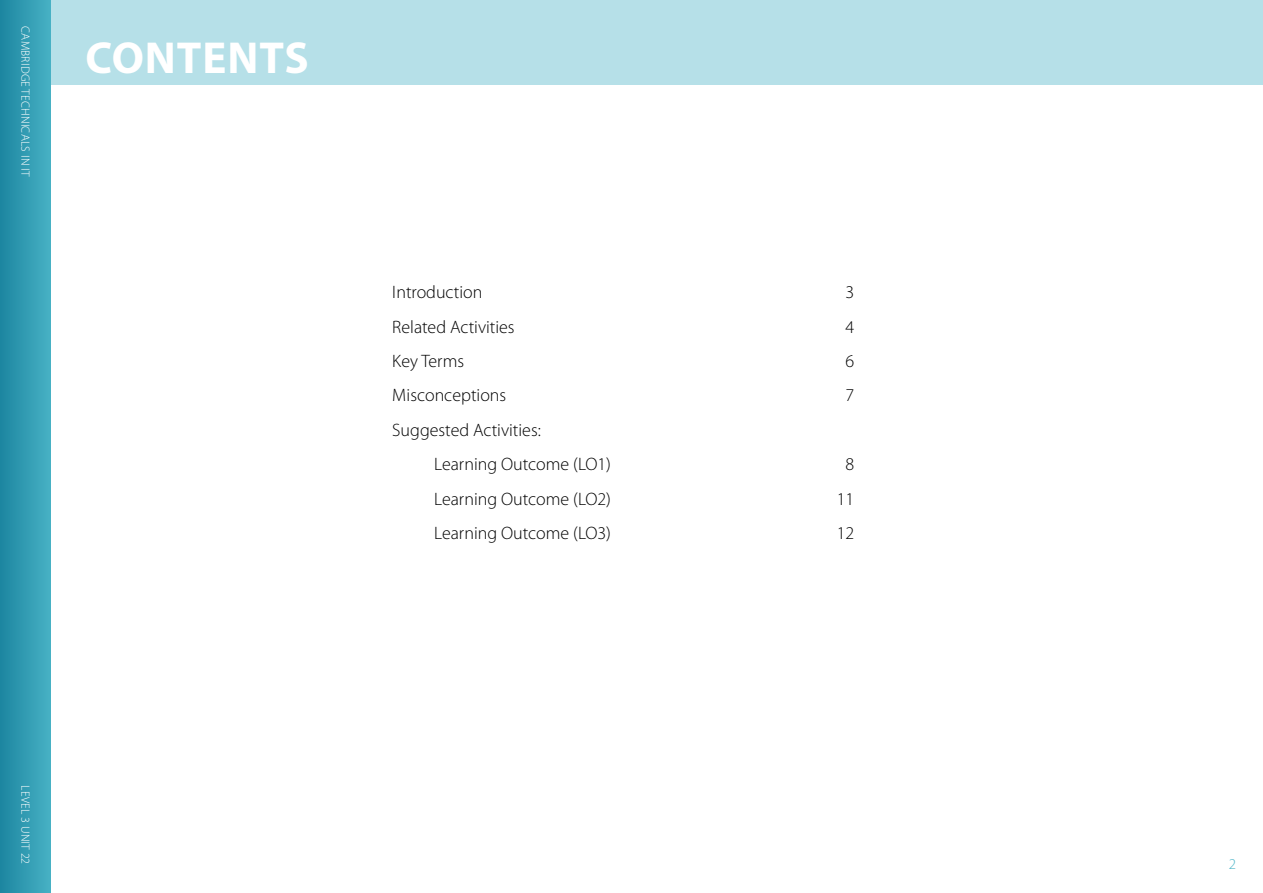
<style>
.page{position:relative;width:1263px;height:893px;background:#fff}
.page>*{position:absolute;margin:0;border:0;box-sizing:border-box;transform-origin:0 0}
.t1{font:700 45px "Myriad Pro";letter-spacing:.02em;color:#fff}
.Contents_1{font:300 18px "Myriad Pro";color:#000}
.Contents_2{font:300 18px "Myriad Pro";color:#000}
.Body_10pt{font:300 15px "Myriad Pro";color:#49b3c6}
.t2{font:300 12px "Myriad Pro";letter-spacing:.02em;color:#fff}
</style>
<div class="page">
<div style="left:0;top:0;width:51px;height:893px;background:linear-gradient(to right,#1c86a0,#47b1c4)"></div>
<div style="left:51px;top:0;width:1212px;height:85px;background:#b6e0e8"></div>
<p class="t2" style="left:32px;top:26px;width:152px;rotate:90deg">CAMBRIDGE TECHNICALS IN IT</p>
<p class="t1" style="left:85px;top:29px;width:225px">CONTENTS</p>
<p class="Contents_1" style="left:392px;top:282px;width:92px">Introduction</p>
<p class="Contents_1" style="left:845px;top:282px;width:10px">3</p>
<p class="Contents_1" style="left:392px;top:317px;width:124px">Related Activities</p>
<p class="Contents_1" style="left:845px;top:317px;width:10px">4</p>
<p class="Contents_1" style="left:392px;top:351px;width:73px">Key Terms</p>
<p class="Contents_1" style="left:845px;top:351px;width:10px">6</p>
<p class="Contents_1" style="left:392px;top:386px;width:115px">Misconceptions</p>
<p class="Contents_1" style="left:845px;top:386px;width:10px">7</p>
<p class="Contents_1" style="left:392px;top:420px;width:150px">Suggested Activities:</p>
<p class="Contents_2" style="left:434px;top:454px;width:178px">Learning Outcome (LO1)</p>
<p class="Contents_2" style="left:845px;top:454px;width:10px">8</p>
<p class="Contents_2" style="left:434px;top:489px;width:178px">Learning Outcome (LO2)</p>
<p class="Contents_2" style="left:837px;top:489px;width:19px">11</p>
<p class="Contents_2" style="left:434px;top:523px;width:178px">Learning Outcome (LO3)</p>
<p class="Contents_2" style="left:837px;top:523px;width:19px">12</p>
<p class="t2" style="left:32px;top:785px;width:80px;rotate:90deg">LEVEL 3 UNIT 22</p>
<p class="Body_10pt" style="left:1229px;top:855px;width:9px">2</p>
</div>
